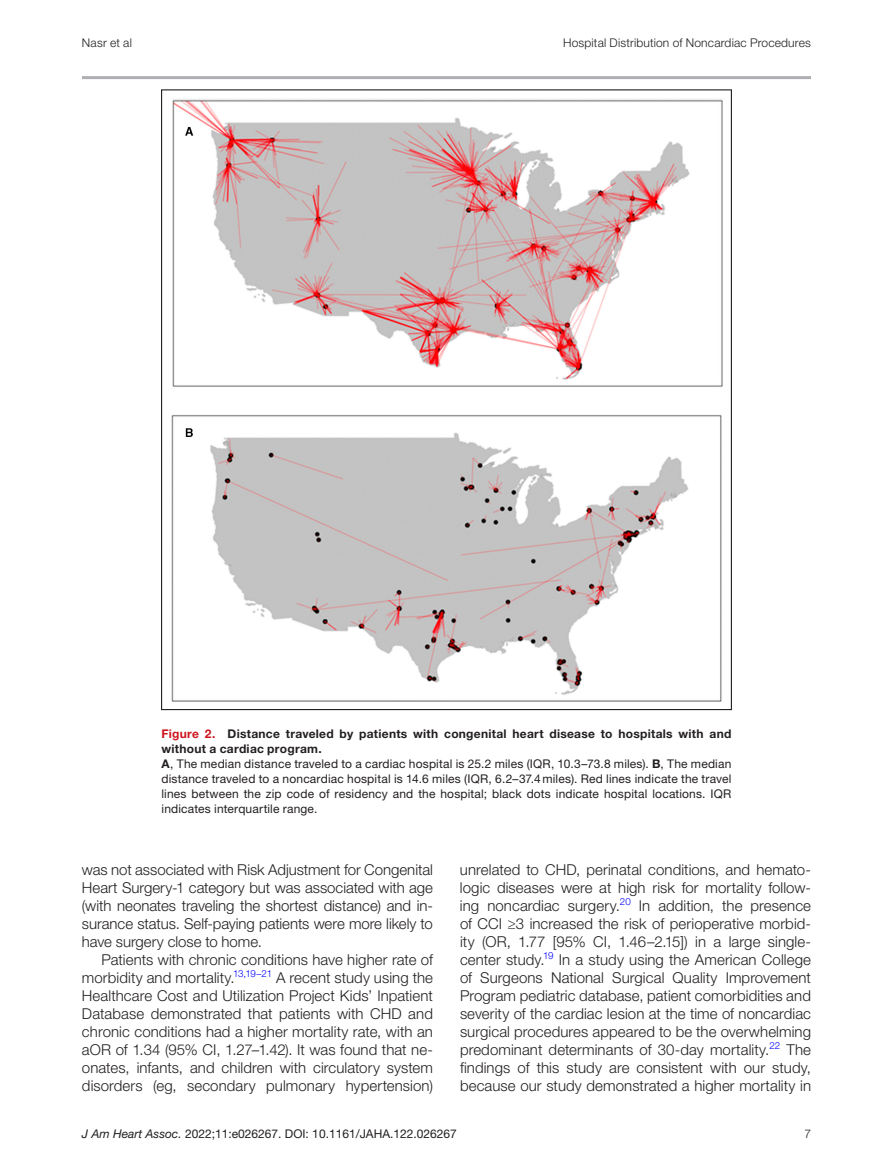
<style>
.page{position:relative;width:893px;height:1174px;background:#fff}
.page>*{position:absolute;margin:0;border:0;box-sizing:border-box;transform-origin:0 0}
.t1{font:300 15px/18px "Helvetica Neue LT Std";letter-spacing:.005em;color:#231f20;text-align:justify}
.t2{font:12px/15px "Helvetica Neue LT Std";letter-spacing:.01em;color:#231f20}
.t3{font:300 12px "Helvetica Neue LT Std";letter-spacing:.015em;color:#231f20}
.s1{font-weight:700;color:#cd151d}
.s2{font-weight:700}
.s3{font-style:italic}
</style>
<div class="page">
<img style="left:171px;top:99px;width:552px;height:602px">
<hr style="left:82px;top:76px;width:729px;height:3px;background:#aeafb3">
<p class="t3" style="left:82px;top:35px;width:52px">Nasr et al</p>
<p class="t3" style="left:563px;top:35px;width:249px">Hospital Distribution of Noncardiac Procedures</p>
<p class="t2" style="left:162px;top:725px;width:571px"><span class="s1">Figure 2.</span> <span class="s2">Distance traveled by patients with congenital heart disease to hospitals with and without a cardiac program.<br>A</span>, The median distance traveled to a cardiac hospital is 25.2 miles (IQR, 10.3–73.8 miles). <span class="s2">B</span>, The median distance traveled to a noncardiac hospital is 14.6 miles (IQR, 6.2–37.4miles). Red lines indicate the travel lines between the zip code of residency and the hospital; black dots indicate hospital locations. IQR indicates interquartile range.</p>
<p class="t1" style="left:82px;top:860px;width:352px">was not associated with Risk Adjustment for Congenital Heart Surgery-1 category but was associated with age (with neonates traveling the shortest distance) and in&shy;surance status. Self-paying patients were more likely to have surgery close to home.</p>
<p class="t1" style="left:82px;top:950px;width:352px;text-indent:20px">Patients with chronic conditions have higher rate of morbidity and mortality.<sup>13,19–21</sup> A recent study using the Healthcare Cost and Utilization Project Kids’ Inpatient Database demonstrated that patients with CHD and chronic conditions had a higher mortality rate, with an aOR of 1.34 (95% CI, 1.27–1.42). It was found that ne&shy;onates, infants, and children with circulatory system disorders (eg, secondary pulmonary hypertension)</p>
<p class="t1" style="left:460px;top:860px;width:353px">unrelated to CHD, perinatal conditions, and hemato&shy;logic diseases were at high risk for mortality follow&shy;ing noncardiac surgery.<sup>20</sup> In addition, the presence of CCI ≥3 increased the risk of perioperative morbid&shy;ity (OR, 1.77 [95% CI, 1.46–2.15]) in a large single&shy;center study.<sup>19</sup> In a study using the American College of Surgeons National Surgical Quality Improvement Program pediatric database, patient comorbidities and severity of the cardiac lesion at the time of noncardiac surgical procedures appeared to be the overwhelming predominant determinants of 30-day mortality.<sup>22</sup> The findings of this study are consistent with our study, because our study demonstrated a higher mortality in</p>
<p class="t2" style="left:82px;top:1126px;width:376px"><span class="s3">J Am Heart Assoc.</span> 2022;11:e026267. DOI: 10.1161/JAHA.122.026267</p>
<p class="t3" style="left:804px;top:1126px;width:8px">7</p>
</div>
